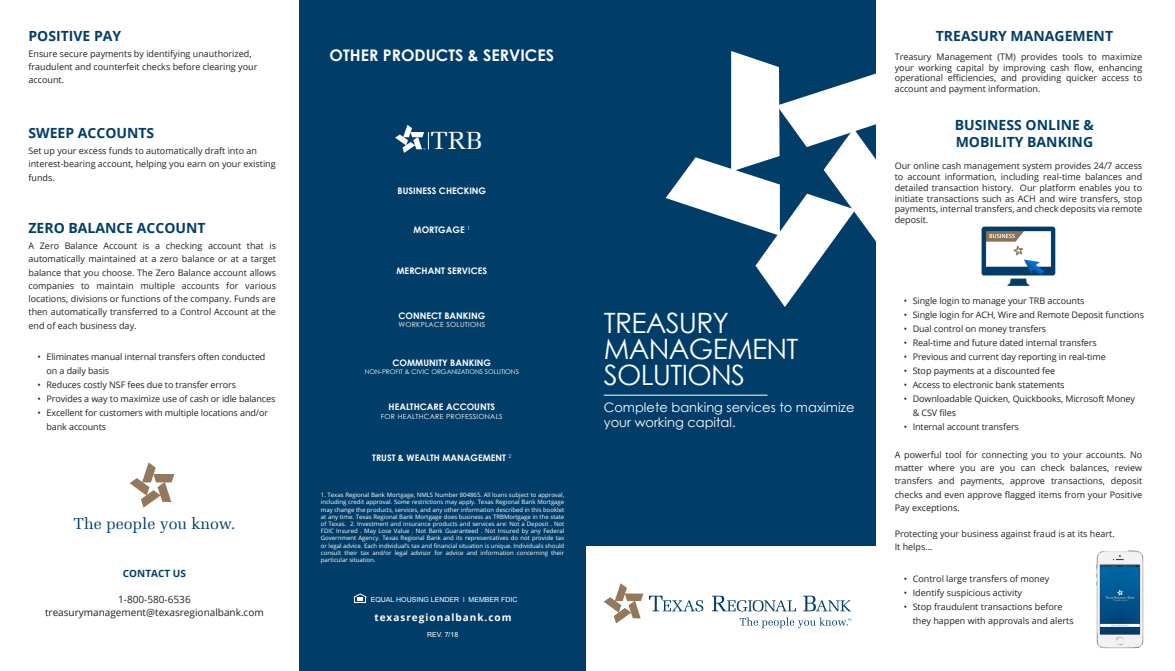
<style>
.page{position:relative;width:1175px;height:671px;background:#fff}
.page>*{position:absolute;margin:0;border:0;box-sizing:border-box;transform-origin:0 0}
.t1{font:28px "Century Gothic";letter-spacing:-.025em;color:#fff}
.t2{font:24.9px "Melior Com";color:#fff;scale:1.05 1}
.t3{font:700 16px "Century Gothic";color:#fff}
.t4{font:15.9px "Melior Com";color:#003e69}
.t5{font:700 14px "Open Sans";color:#003e69}
.t6{font:13px "Century Gothic";color:#fff}
.t7{font:10px "Open Sans";color:#231f20}
.t8{font:700 10px "Open Sans";letter-spacing:.1em;color:#fff}
.t9{font:700 10px "Open Sans";color:#003e69}
.t10{font:9px/13.2px "Open Sans";color:#231f20}
.t11{font:700 9px "Century Gothic";color:#fff}
.t12{font:7px "Century Gothic";letter-spacing:.04em;color:#fff}
.t13{font:7px "Arial";color:#fff}
.t14{font:6.5px "Century Gothic";color:#fff}
.t15{font:6px/7.2px "Open Sans";color:#fff;text-align:justify}
</style>
<div class="page">
<div style="left:299px;top:0;width:576px;height:670px;background:#003e69"></div>
<svg style="left:665px;top:51px;width:211px;height:256px"></svg>
<hr style="left:603px;top:394px;width:164px;height:1px;background:#fff">
<div style="left:586px;top:545px;width:289px;height:125px;background:#fff"></div>
<svg style="left:603px;top:583px;width:40px;height:40px"></svg>
<svg style="left:649px;top:595px;width:201px;height:16px"></svg>
<svg style="left:739px;top:617px;width:112px;height:10px"></svg>
<svg style="left:354px;top:593px;width:12px;height:9px"></svg>
<svg style="left:130px;top:462px;width:44px;height:45px"></svg>
<svg style="left:395px;top:125px;width:34px;height:28px"></svg>
<img style="left:981px;top:226px;width:75px;height:60px">
<img style="left:1096px;top:550px;width:47px;height:98px">
<p class="t5" style="left:28px;top:26px;width:94px">POSITIVE PAY</p>
<p class="t10" style="left:28px;top:47px;width:230px">Ensure secure payments by identifying unauthorized, fraudulent and counterfeit checks before clearing your account.</p>
<p class="t5" style="left:28px;top:123px;width:127px">SWEEP ACCOUNTS</p>
<p class="t10" style="left:28px;top:144px;width:249px">Set up your excess funds to automatically draft into an interest-bearing account, helping you earn on your existing funds.</p>
<p class="t5" style="left:28px;top:218px;width:179px">ZERO BALANCE ACCOUNT</p>
<p class="t10" style="left:28px;top:239px;width:249px;text-align:justify">A Zero Balance Account is a checking account that is automatically maintained at a zero balance or at a target balance that you choose. The Zero Balance account allows companies to maintain multiple accounts for various locations, divisions or functions of the company. Funds are then automatically transferred to a Control Account at the end of each business day.</p>
<p class="t10" style="left:46px;top:349px;width:220px;line-height:14px;text-indent:-9px">• Eliminates manual internal transfers often conducted on a daily basis</p>
<p class="t10" style="left:37px;top:378px;width:200px">• Reduces costly NSF fees due to transfer errors</p>
<p class="t10" style="left:37px;top:392px;width:239px">• Provides a way to maximize use of cash or idle balances</p>
<p class="t10" style="left:46px;top:405px;width:223px;line-height:14px;text-indent:-9px">• Excellent for customers with multiple locations and/or bank accounts</p>
<p class="t4" style="left:73px;top:514px;width:163px">The people you know.</p>
<p class="t9" style="left:123px;top:565px;width:64px">CONTACT US</p>
<p class="t7" style="left:118px;top:592px;width:74px">1-800-580-6536</p>
<p class="t7" style="left:45px;top:605px;width:220px">treasurymanagement@texasregionalbank.com</p>
<p class="t3" style="left:329px;top:45px;width:226px">OTHER PRODUCTS &amp; SERVICES</p>
<h2 class="t2" style="left:430px;top:126px;width:52px">TRB</h2>
<p class="t11" style="left:397px;top:184px;width:90px">BUSINESS CHECKING</p>
<p class="t11" style="left:413px;top:224px;width:58px">MORTGAGE <sup>1</sup></p>
<p class="t11" style="left:396px;top:265px;width:92px">MERCHANT SERVICES</p>
<p class="t11" style="left:398px;top:310px;width:88px">CONNECT BANKING</p>
<p class="t12" style="left:398px;top:320px;width:88px">WORKPLACE SOLUTIONS</p>
<p class="t11" style="left:392px;top:357px;width:100px">COMMUNITY BANKING</p>
<p class="t14" style="left:364px;top:367px;width:156px">NON-PROFIT &amp; CIVIC ORGANIZATIONS SOLUTIONS</p>
<p class="t11" style="left:388px;top:401px;width:108px">HEALTHCARE ACCOUNTS</p>
<p class="t12" style="left:381px;top:412px;width:123px">FOR HEALTHCARE PROFESSIONALS</p>
<p class="t11" style="left:372px;top:452px;width:141px">TRUST &amp; WEALTH MANAGEMENT <sup>2</sup></p>
<p class="t15" style="left:321px;top:491px;width:245px">1. Texas Regional Bank Mortgage, NMLS Number 804865. All loans subject to approval, including credit approval. Some restrictions may apply. Texas Regional Bank Mortgage may change the products, services, and any other information described in this booklet at any time. Texas Regional Bank Mortgage does business as TRBMortgage in the state of Texas. 2. Investment and insurance products and services are: Not a Deposit . Not FDIC Insured . May Lose Value . Not Bank Guaranteed . Not Insured by any Federal Government Agency. Texas Regional Bank and its representatives do not provide tax or legal advice. Each individual’s tax and financial situation is unique. Individuals should consult their tax and/or legal advisor for advice and information concerning their particular situation.</p>
<p class="t13" style="left:371px;top:594px;width:148px">EQUAL HOUSING LENDER l MEMBER FDIC</p>
<p class="t13" style="left:427px;top:629px;width:33px">REV. 7/18</p>
<p class="t8" style="left:374px;top:609px;width:139px">texasregionalbank.com</p>
<p class="t1" style="left:603px;top:305px;width:127px">TREASURY</p>
<p class="t1" style="left:603px;top:331px;width:196px">MANAGEMENT</p>
<p class="t1" style="left:603px;top:357px;width:143px">SOLUTIONS</p>
<p class="t6" style="left:603px;top:399px;width:252px">Complete banking services to maximize</p>
<p class="t6" style="left:603px;top:414px;width:133px">your working capital.</p>
<p class="t5" style="left:935px;top:26px;width:179px">TREASURY MANAGEMENT</p>
<p class="t10" style="left:894px;top:51px;width:249px;line-height:10.8px;text-align:justify">Treasury Management (TM) provides tools to maximize your working capital by improving cash flow, enhancing operational efficiencies, and providing quicker access to account and payment information.</p>
<p class="t5" style="left:954px;top:115px;width:141px">BUSINESS ONLINE &amp;</p>
<p class="t5" style="left:955px;top:132px;width:139px">MOBILITY BANKING</p>
<p class="t10" style="left:894px;top:160px;width:249px;line-height:10.8px;text-align:justify">Our online cash management system provides 24/7 access to account information, including real-time balances and detailed transaction history. Our platform enables you to initiate transactions such as ACH and wire transfers, stop payments, internal transfers, and check deposits via remote deposit.</p>
<p class="t10" style="left:903px;top:293px;width:182px">• Single login to manage your TRB accounts</p>
<p class="t10" style="left:903px;top:307px;width:242px">• Single login for ACH, Wire and Remote Deposit functions</p>
<p class="t10" style="left:903px;top:321px;width:144px">• Dual control on money transfers</p>
<p class="t10" style="left:903px;top:335px;width:194px">• Real-time and future dated internal transfers</p>
<p class="t10" style="left:903px;top:349px;width:203px">• Previous and current day reporting in real-time</p>
<p class="t10" style="left:903px;top:363px;width:153px">• Stop payments at a discounted fee</p>
<p class="t10" style="left:903px;top:377px;width:162px">• Access to electronic bank statements</p>
<p class="t10" style="left:912px;top:391px;width:224px;line-height:14px;text-indent:-9px">• Downloadable Quicken, Quickbooks, Microsoft Money &amp; CSV files</p>
<p class="t10" style="left:903px;top:419px;width:117px">• Internal account transfers</p>
<p class="t10" style="left:894px;top:447px;width:249px;text-align:justify">A powerful tool for connecting you to your accounts. No matter where you are you can check balances, review transfers and payments, approve transactions, deposit checks and even approve flagged items from your Positive Pay exceptions.</p>
<p class="t10" style="left:894px;top:527px;width:221px">Protecting your business against fraud is at its heart.</p>
<p class="t10" style="left:894px;top:540px;width:39px">It helps...</p>
<p class="t10" style="left:903px;top:572px;width:147px">• Control large transfers of money</p>
<p class="t10" style="left:903px;top:586px;width:120px">• Identify suspicious activity</p>
<p class="t10" style="left:912px;top:599px;width:162px;line-height:14px;text-indent:-9px">• Stop fraudulent transactions before they happen with approvals and alerts</p>
</div>
